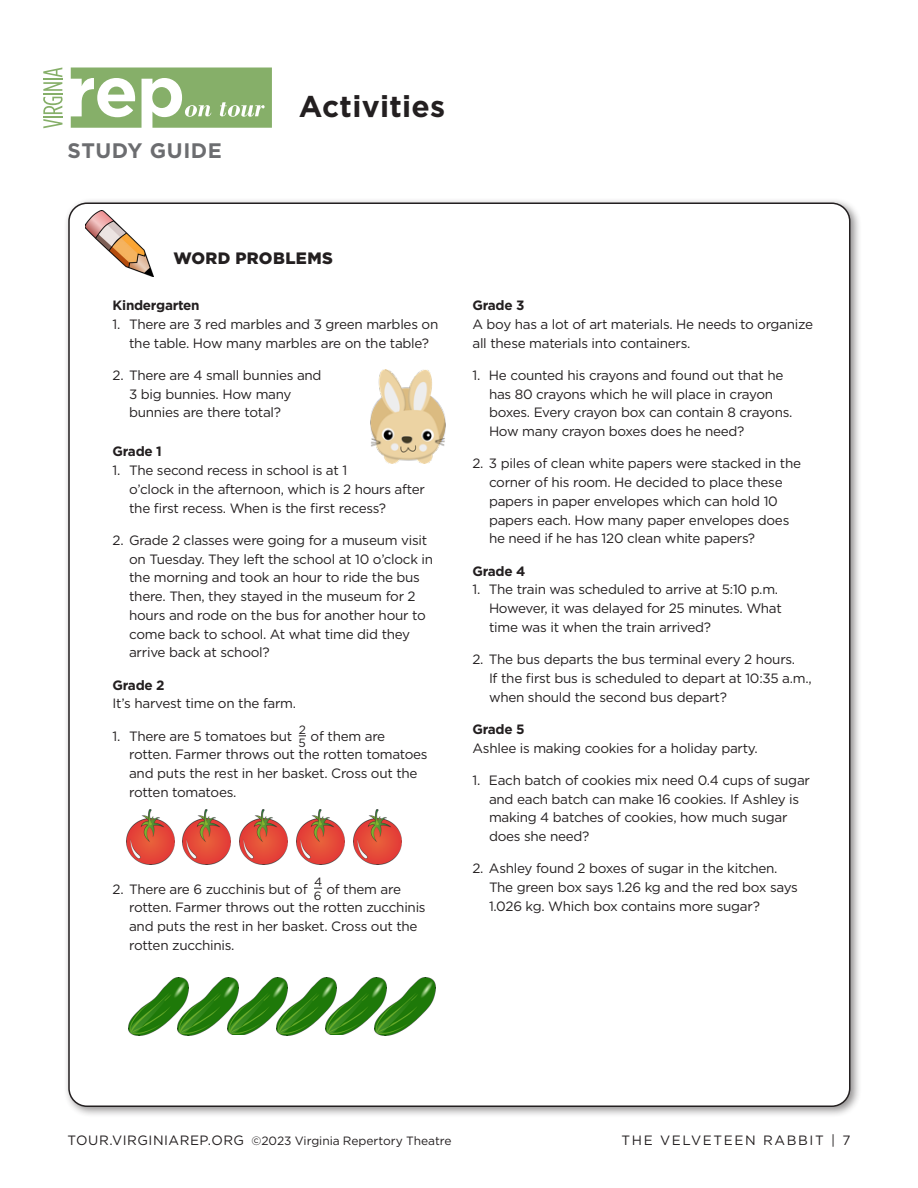
<style>
.page{position:relative;width:918px;height:1188px;background:#fff}
.page>*{position:absolute;margin:0;border:0;box-sizing:border-box;transform-origin:0 0}
.Text_Headline{font:700 30px "Gotham";letter-spacing:.01em;color:#231f20}
.t1{font:700 21px "Gotham";letter-spacing:.025em;color:#6c6d70}
.Text__Subhead{font:900 16.5px "Gotham";letter-spacing:.02em;color:#231f20}
.Text_-_Numbered_bull{font:13.5px/18.8px "Gotham";letter-spacing:-.02em;color:#231f20}
.Text_-_Numbered_bull-2{font:700 13.5px "Gotham";letter-spacing:-.02em;color:#231f20}
.Text_-_Numbered_bull-3{font:13.5px "Gotham";letter-spacing:.12em;color:#231f20}
.Text_-_Numbered_bull-4{font:12px "Gotham";letter-spacing:-.005em;color:#231f20}
.s1{font-size:13.5px}
</style>
<div class="page">
<svg style="left:43px;top:68px;width:20px;height:60px"></svg>
<svg style="left:71px;top:68px;width:201px;height:60px"></svg>
<div style="left:63px;top:197px;width:799px;height:921px;background:#231f20;opacity:.5"></div>
<div style="left:69px;top:203px;width:781px;height:903px;background:#fff;border-radius:18px"></div>
<img style="left:85px;top:210px;width:69px;height:67px">
<img style="left:128px;top:977px;width:50px;height:58px">
<img style="left:178px;top:977px;width:49px;height:58px">
<img style="left:227px;top:977px;width:49px;height:58px">
<img style="left:276px;top:977px;width:50px;height:58px">
<img style="left:326px;top:977px;width:49px;height:58px">
<img style="left:375px;top:977px;width:60px;height:58px">
<img style="left:371px;top:369px;width:75px;height:94px">
<img style="left:126px;top:809px;width:48px;height:55px">
<img style="left:183px;top:809px;width:48px;height:55px">
<img style="left:240px;top:809px;width:48px;height:55px">
<img style="left:296px;top:809px;width:48px;height:55px">
<img style="left:353px;top:809px;width:48px;height:55px">
<h2 class="t1" style="left:68px;top:137px;width:156px">STUDY GUIDE</h2>
<p class="Text_Headline" style="left:299px;top:86px;width:148px">Activities</p>
<p class="Text__Subhead" style="left:173px;top:247px;width:161px">WORD PROBLEMS</p>
<p class="Text_-_Numbered_bull-2" style="left:113px;top:296px;width:89px">Kindergarten</p>
<p class="Text_-_Numbered_bull" style="left:113px;top:314px;width:327px;text-align:center">1. There are 3 red marbles and 3 green marbles on the table. How many marbles are on the table?</p>
<p class="Text_-_Numbered_bull" style="left:129px;top:365px;width:194px;text-indent:-16px">2. There are 4 small bunnies and<br>3 big bunnies. How many bunnies are there total?</p>
<p class="Text_-_Numbered_bull-2" style="left:113px;top:443px;width:51px">Grade 1</p>
<p class="Text_-_Numbered_bull" style="left:129px;top:461px;width:297px;text-indent:-16px">1. The second recess in school is at 1<br>o’clock in the afternoon, which is 2 hours after the first recess. When is the first recess?</p>
<p class="Text_-_Numbered_bull" style="left:129px;top:530px;width:306px;text-indent:-16px">2. Grade 2 classes were going for a museum visit on Tuesday. They left the school at 10 o’clock in the morning and took an hour to ride the bus there. Then, they stayed in the museum for 2 hours and rode on the bus for another hour to come back to school. At what time did they arrive back at school?</p>
<p class="Text_-_Numbered_bull-2" style="left:113px;top:676px;width:54px">Grade 2</p>
<p class="Text_-_Numbered_bull" style="left:113px;top:694px;width:185px">It’s harvest time on the farm.</p>
<p class="Text_-_Numbered_bull" style="left:129px;top:726px;width:300px;text-indent:-16px">1. There are 5 tomatoes but <sub>5</sub> of them are rotten. Farmer throws out the rotten tomatoes and puts the rest in her basket. Cross out the rotten tomatoes.</p>
<p class="Text_-_Numbered_bull-4" style="left:299px;top:722px;width:9px">2</p>
<p class="Text_-_Numbered_bull-4" style="left:314px;top:874px;width:10px">4</p>
<p class="Text_-_Numbered_bull" style="left:129px;top:879px;width:298px;text-indent:-16px">2. There are 6 zucchinis but of <sub>6</sub> of them are rotten. Farmer throws out the rotten zucchinis and puts the rest in her basket. Cross out the rotten zucchinis.</p>
<p class="Text_-_Numbered_bull-2" style="left:472px;top:296px;width:54px">Grade 3</p>
<p class="Text_-_Numbered_bull" style="left:472px;top:314px;width:342px">A boy has a lot of art materials. He needs to organize all these materials into containers.</p>
<p class="Text_-_Numbered_bull" style="left:489px;top:365px;width:305px;text-indent:-16px">1. He counted his crayons and found out that he has 80 crayons which he will place in crayon boxes. Every crayon box can contain 8 crayons.<br>How many crayon boxes does he need?</p>
<p class="Text_-_Numbered_bull" style="left:489px;top:454px;width:314px;text-indent:-16px">2. 3 piles of clean white papers were stacked in the corner of his room. He decided to place these papers in paper envelopes which can hold 10 papers each. How many paper envelopes does he need if he has 120 clean white papers?</p>
<p class="Text_-_Numbered_bull-2" style="left:472px;top:562px;width:55px">Grade 4</p>
<p class="Text_-_Numbered_bull" style="left:489px;top:580px;width:294px;text-indent:-16px">1. The train was scheduled to arrive at 5:10 p.m.<br>However, it was delayed for 25 minutes. What time was it when the train arrived?</p>
<p class="Text_-_Numbered_bull" style="left:489px;top:650px;width:324px;text-indent:-16px">2. The bus departs the bus terminal every 2 hours.<br>If the first bus is scheduled to depart at 10:35 a.m., when should the second bus depart?</p>
<p class="Text_-_Numbered_bull-2" style="left:472px;top:720px;width:54px">Grade 5</p>
<p class="Text_-_Numbered_bull" style="left:472px;top:738px;width:287px">Ashlee is making cookies for a holiday party.</p>
<p class="Text_-_Numbered_bull" style="left:489px;top:770px;width:323px;text-indent:-16px">1. Each batch of cookies mix need 0.4 cups of sugar and each batch can make 16 cookies. If Ashley is making 4 batches of cookies, how much sugar does she need?</p>
<p class="Text_-_Numbered_bull" style="left:489px;top:859px;width:310px;text-indent:-16px">2. Ashley found 2 boxes of sugar in the kitchen.<br>The green box says 1.26 kg and the red box says<br>1.026 kg. Which box contains more sugar?</p>
<p class="Text_-_Numbered_bull-4" style="left:68px;top:1133px;width:386px"><span class="s1">TOUR.VIRGINIAREP.ORG</span> ©2023 Virginia Repertory Theatre</p>
<p class="Text_-_Numbered_bull-3" style="left:622px;top:1131px;width:230px">THE VELVETEEN RABBIT | 7</p>
</div>
